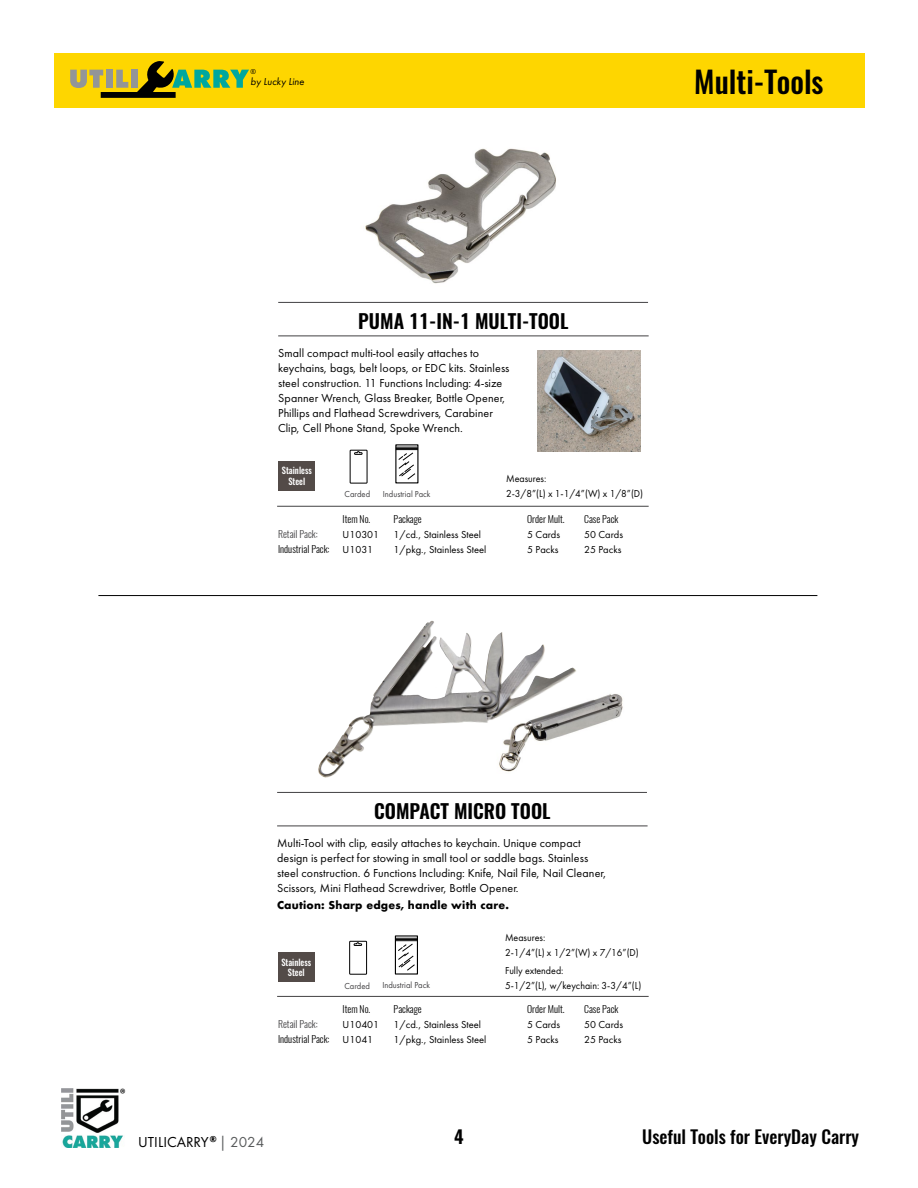
<style>
.page{position:relative;width:918px;height:1188px;background:#fff}
.page>*{position:absolute;margin:0;border:0;box-sizing:border-box;transform-origin:0 0}
.t1{font:500 30px "Oswald";color:#000}
.t2{font:600 19.5px "Oswald";color:#000}
.t3{font:500 18px "Oswald";color:#000}
.t4{font:700 18px "Oswald";color:#000}
.t5{font:15px "Futura PT";color:#000}
.t6{font:12px/15px "Futura PT";letter-spacing:.01em;color:#000}
.t7{font:10.5px "Futura PT";color:#000}
.t8{font:10.5px/15px "Futura PT";color:#000;scale:.95 1}
.t9{font:700 10.5px "Futura";letter-spacing:.02em;color:#000}
.t10{font:italic 10.5px "Futura PT";color:#000}
.t11{font:300 9.75px "Oswald";color:#000}
.t12{font:300 9.75px "Oswald";color:#424143}
.t13{font:9px "Futura PT";color:#424143;scale:.95 1}
.t14{font:500 9px/10.5px "Oswald";color:#fff;text-align:center;scale:.95 1}
.t15{font:7.5px "Futura PT";color:#000}
.s1{color:#585a5b}
</style>
<div class="page">
<div style="left:54px;top:54px;width:810px;height:54px;background:#fed600"></div>
<svg style="left:70px;top:61px;width:179px;height:37px"></svg>
<hr style="left:98px;top:595px;width:719px;height:1px;background:#000">
<img style="left:62px;top:1088px;width:64px;height:59px">
<img style="left:365px;top:148px;width:191px;height:136px">
<div style="left:350px;top:450px;width:18px;height:34px;border:1px solid #000"></div>
<svg style="left:354px;top:451px;width:8px;height:4px"></svg>
<svg style="left:397px;top:446px;width:19px;height:1px"></svg>
<svg style="left:396px;top:447px;width:22px;height:33px"></svg>
<div style="left:279px;top:462px;width:36px;height:29px;background:#534b48"></div>
<hr style="left:277px;top:506px;width:372px;height:1px;background:#424143">
<hr style="left:278px;top:336px;width:371px;height:1px;background:#424143">
<hr style="left:278px;top:302px;width:370px;height:1px;background:#424143">
<img style="left:537px;top:350px;width:103px;height:102px">
<img style="left:492px;top:687px;width:131px;height:85px">
<img style="left:318px;top:621px;width:113px;height:157px">
<div style="left:349px;top:941px;width:18px;height:34px;border:1px solid #000"></div>
<svg style="left:354px;top:942px;width:8px;height:4px"></svg>
<div style="left:395px;top:936px;width:22px;height:38px;background:linear-gradient(to right,#fff,#fff)"></div>
<div style="left:395px;top:935px;width:23px;height:40px;border:1px solid #000"></div>
<svg style="left:395px;top:938px;width:22px;height:33px"></svg>
<div style="left:278px;top:953px;width:37px;height:29px;background:#534b48"></div>
<hr style="left:277px;top:996px;width:372px;height:1px;background:#424143">
<hr style="left:277px;top:826px;width:371px;height:1px;background:#424143">
<hr style="left:277px;top:792px;width:370px;height:1px;background:#424143">
<p class="t15" style="left:251px;top:67px;width:7px">®</p>
<p class="t10" style="left:251px;top:75px;width:55px">by Lucky Line</p>
<h1 class="t1" style="left:694px;top:60px;width:131px">Multi-Tools</h1>
<h2 class="t2" style="left:358px;top:307px;width:212px">PUMA 11-IN-1 MULTI-TOOL</h2>
<p class="t6" style="left:278px;top:346px;width:233px">Small compact multi-tool easily attaches to keychains, bags, belt loops, or EDC kits. Stainless steel construction. 11 Functions Including: 4-size Spanner Wrench, Glass Breaker, Bottle Opener, Phillips and Flathead Screwdrivers, Carabiner Clip, Cell Phone Stand, Spoke Wrench.</p>
<p class="t14" style="left:282px;top:466px;width:33px">Stainless<br>Steel</p>
<p class="t8" style="left:506px;top:471px;width:146px">Measures:<br>2-3/8”(L) x 1-1/4”(W) x 1/8”(D)</p>
<p class="t13" style="left:345px;top:489px;width:29px">Carded</p>
<p class="t13" style="left:383px;top:489px;width:52px">Industrial Pack</p>
<p class="t11" style="left:343px;top:512px;width:29px">Item No.</p>
<p class="t11" style="left:394px;top:512px;width:30px">Package</p>
<p class="t11" style="left:527px;top:512px;width:39px">Order Mult.</p>
<p class="t11" style="left:584px;top:512px;width:36px">Case Pack</p>
<p class="t12" style="left:278px;top:527px;width:41px">Retail Pack:</p>
<p class="t7" style="left:343px;top:528px;width:38px">U10301</p>
<p class="t7" style="left:394px;top:528px;width:89px">1/cd., Stainless Steel</p>
<p class="t7" style="left:527px;top:528px;width:35px">5 Cards</p>
<p class="t7" style="left:584px;top:528px;width:41px">50 Cards</p>
<p class="t11" style="left:278px;top:542px;width:53px">Industrial Pack:</p>
<p class="t7" style="left:343px;top:543px;width:32px">U1031</p>
<p class="t7" style="left:394px;top:543px;width:94px">1/pkg., Stainless Steel</p>
<p class="t7" style="left:527px;top:543px;width:33px">5 Packs</p>
<p class="t7" style="left:584px;top:543px;width:39px">25 Packs</p>
<h2 class="t2" style="left:374px;top:797px;width:178px">COMPACT MICRO TOOL</h2>
<p class="t6" style="left:277px;top:836px;width:331px">Multi-Tool with clip, easily attaches to keychain. Unique compact design is perfect for stowing in small tool or saddle bags. Stainless steel construction. 6 Functions Including: Knife, Nail File, Nail Cleaner, Scissors, Mini Flathead Screwdriver, Bottle Opener.</p>
<p class="t9" style="left:277px;top:897px;width:233px">Caution: Sharp edges, handle with care.</p>
<p class="t14" style="left:281px;top:957px;width:33px">Stainless<br>Steel</p>
<p class="t13" style="left:344px;top:980px;width:29px">Carded</p>
<p class="t13" style="left:382px;top:980px;width:52px">Industrial Pack</p>
<p class="t8" style="left:505px;top:929px;width:142px">Measures:<br>2-1/4”(L) x 1/2”(W) x 7/16”(D)</p>
<p class="t8" style="left:505px;top:962px;width:145px">Fully extended:<br>5-1/2”(L), w/keychain: 3-3/4”(L)</p>
<p class="t11" style="left:343px;top:1002px;width:29px">Item No.</p>
<p class="t11" style="left:394px;top:1002px;width:30px">Package</p>
<p class="t11" style="left:527px;top:1002px;width:39px">Order Mult.</p>
<p class="t11" style="left:584px;top:1002px;width:36px">Case Pack</p>
<p class="t12" style="left:278px;top:1017px;width:41px">Retail Pack:</p>
<p class="t7" style="left:343px;top:1018px;width:38px">U10401</p>
<p class="t7" style="left:394px;top:1018px;width:89px">1/cd., Stainless Steel</p>
<p class="t7" style="left:527px;top:1018px;width:35px">5 Cards</p>
<p class="t7" style="left:584px;top:1018px;width:41px">50 Cards</p>
<p class="t11" style="left:278px;top:1032px;width:53px">Industrial Pack:</p>
<p class="t7" style="left:343px;top:1033px;width:32px">U1041</p>
<p class="t7" style="left:394px;top:1033px;width:94px">1/pkg., Stainless Steel</p>
<p class="t7" style="left:527px;top:1033px;width:33px">5 Packs</p>
<p class="t7" style="left:584px;top:1033px;width:39px">25 Packs</p>
<p class="t5" style="left:138px;top:1133px;width:128px">UTILICARRY<sup>®</sup> <span class="s1">| 2024</span></p>
<h3 class="t3" style="left:642px;top:1124px;width:218px">Useful Tools for EveryDay Carry</h3>
<h3 class="t4" style="left:454px;top:1124px;width:11px">4</h3>
</div>
